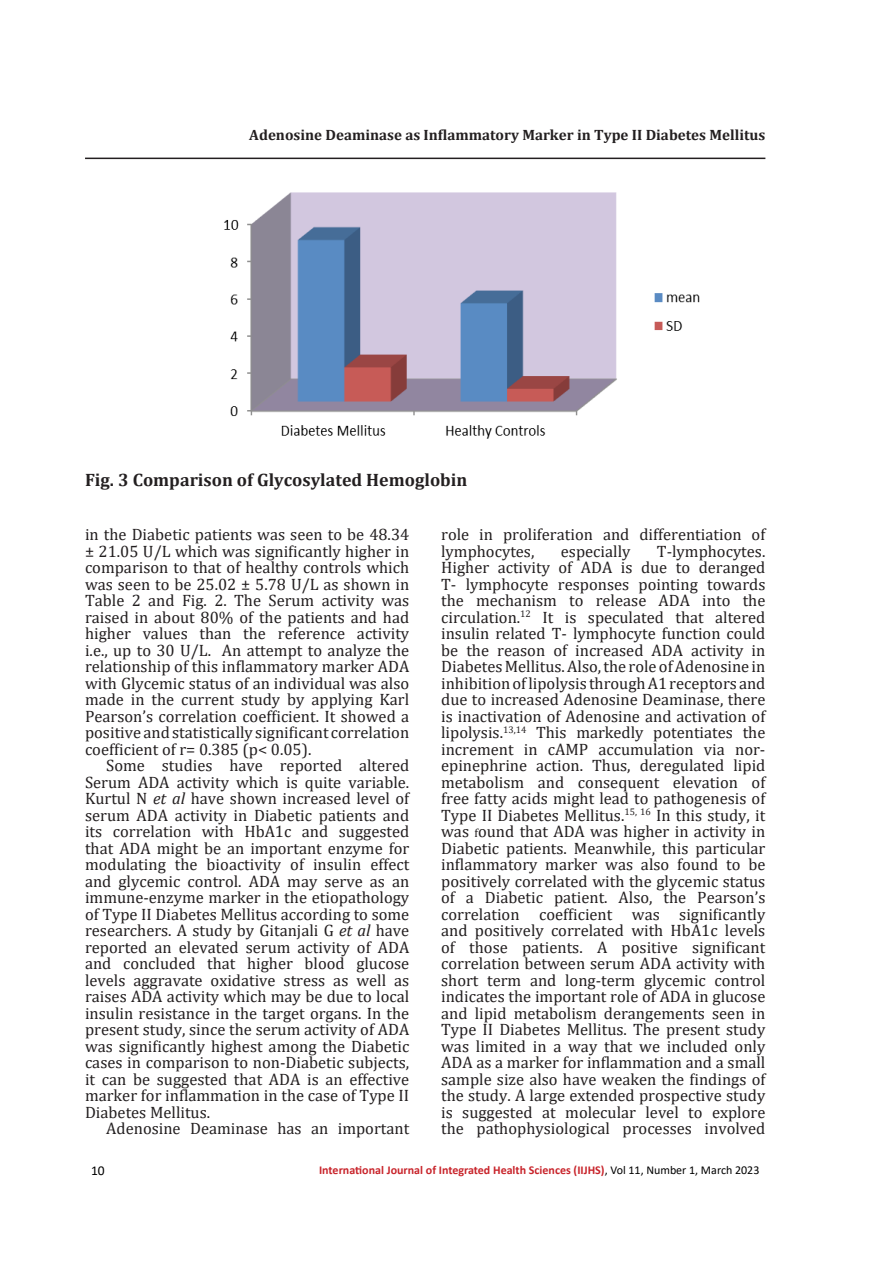
<style>
.page{position:relative;width:893px;height:1263px;background:#fff}
.page>*{position:absolute;margin:0;border:0;box-sizing:border-box;transform-origin:0 0}
.Judul_Gambar{font:700 18px "Cambria";color:#231f20}
.Isi_Artikel_0_5{font:16.5px/16.5px "Cambria";color:#231f20;text-align:justify}
.Isi_Artikel{font:16.5px/16.5px "Cambria";color:#231f20;text-align:justify}
.Judul{font:700 15px "Cambria";color:#231f20}
.t1{font:13.5px "Calibri";color:#000}
.t2{font:700 12px "Calibri";color:#c8242b}
.s1{font-style:italic}
.s2{font-size:12px}
.s3{font-weight:400;color:#000}
</style>
<div class="page">
<hr style="left:85px;top:158px;width:680px;height:1px;background:#231f20">
<img style="left:224px;top:192px;width:476px;height:247px">
<p class="Judul" style="left:249px;top:124px;width:518px">Adenosine Deaminase as Inflammatory Marker in Type II Diabetes Mellitus</p>
<p class="Judul_Gambar" style="left:85px;top:467px;width:384px">Fig. 3 Comparison of Glycosylated Hemoglobin</p>
<p class="Isi_Artikel" style="left:85px;top:526px;width:326px">in the Diabetic patients was seen to be 48.34 ± 21.05 U/L which was significantly higher in comparison to that of healthy controls which was seen to be 25.02 ± 5.78 U/L as shown in Table 2 and Fig. 2. The Serum activity was raised in about 80% of the patients and had higher values than the reference activity i.e., up to 30 U/L. An attempt to analyze the relationship of this inflammatory marker ADA with Glycemic status of an individual was also made in the current study by applying Karl Pearson’s correlation coefficient. It showed a positive and statistically significant correlation coefficient of r= 0.385 (p&lt; 0.05).</p>
<p class="Isi_Artikel_0_5" style="left:85px;top:757px;width:326px;text-indent:21px">Some studies have reported altered Serum ADA activity which is quite variable.<br>Kurtul N <span class="s1">et al</span> have shown increased level of serum ADA activity in Diabetic patients and its correlation with HbA1c and suggested that ADA might be an important enzyme for modulating the bioactivity of insulin effect and glycemic control. ADA may serve as an immune-enzyme marker in the etiopathology of Type II Diabetes Mellitus according to some researchers. A study by Gitanjali G <span class="s1">et al</span> have reported an elevated serum activity of ADA and concluded that higher blood glucose levels aggravate oxidative stress as well as raises ADA activity which may be due to local insulin resistance in the target organs. In the present study, since the serum activity of ADA was significantly highest among the Diabetic cases in comparison to non-Diabetic subjects, it can be suggested that ADA is an effective marker for inflammation in the case of Type II Diabetes Mellitus.</p>
<p class="Isi_Artikel_0_5" style="left:106px;top:1120px;width:304px">Adenosine Deaminase has an important</p>
<p class="Isi_Artikel_0_5" style="left:441px;top:526px;width:326px">role in proliferation and differentiation of lymphocytes,</p>
<p class="Isi_Artikel_0_5" style="left:441px;top:543px;width:326px;text-indent:216px">T-lymphocytes.<br>Higher activity of ADA is due to deranged T- lymphocyte responses pointing towards the mechanism to release ADA into the circulation.<sup>12</sup> It is speculated that altered insulin related T- lymphocyte function could be the reason of increased ADA activity in Diabetes Mellitus. Also, the role of Adenosine in inhibition of lipolysis through A1 receptors and due to increased Adenosine Deaminase, there is inactivation of Adenosine and activation of lipolysis.<sup>13,14</sup> This markedly potentiates the increment in cAMP accumulation via nor&shy;epinephrine action. Thus, deregulated lipid metabolism and consequent elevation of free fatty acids might lead to pathogenesis of Type II Diabetes Mellitus.<sup>15,</sup> <sup>16</sup> In this study, it was <span class="s2">f</span>ound that ADA was higher in activity in Diabetic patients. Meanwhile, this particular inflammatory marker was also found to be positively correlated with the glycemic status of a Diabetic patient. Also, the Pearson’s correlation coefficient was significantly and positively correlated with HbA1c levels of those patients. A positive significant correlation between serum ADA activity with short term and long-term glycemic control indicates the important role of ADA in glucose and lipid metabolism derangements seen in Type II Diabetes Mellitus. The present study was limited in a way that we included only ADA as a marker for inflammation and a small sample size also have weaken the findings of the study. A large extended prospective study is suggested at molecular level to explore the pathophysiological processes involved</p>
<p class="Isi_Artikel_0_5" style="left:561px;top:543px;width:71px">especially</p>
<p class="t1" style="left:91px;top:1161px;width:15px">10</p>
<p class="t2" style="left:319px;top:1161px;width:442px">International Journal of Integrated Health Sciences (IIJHS)<span class="s3">, Vol 11, Number 1, March 2023</span></p>
</div>
